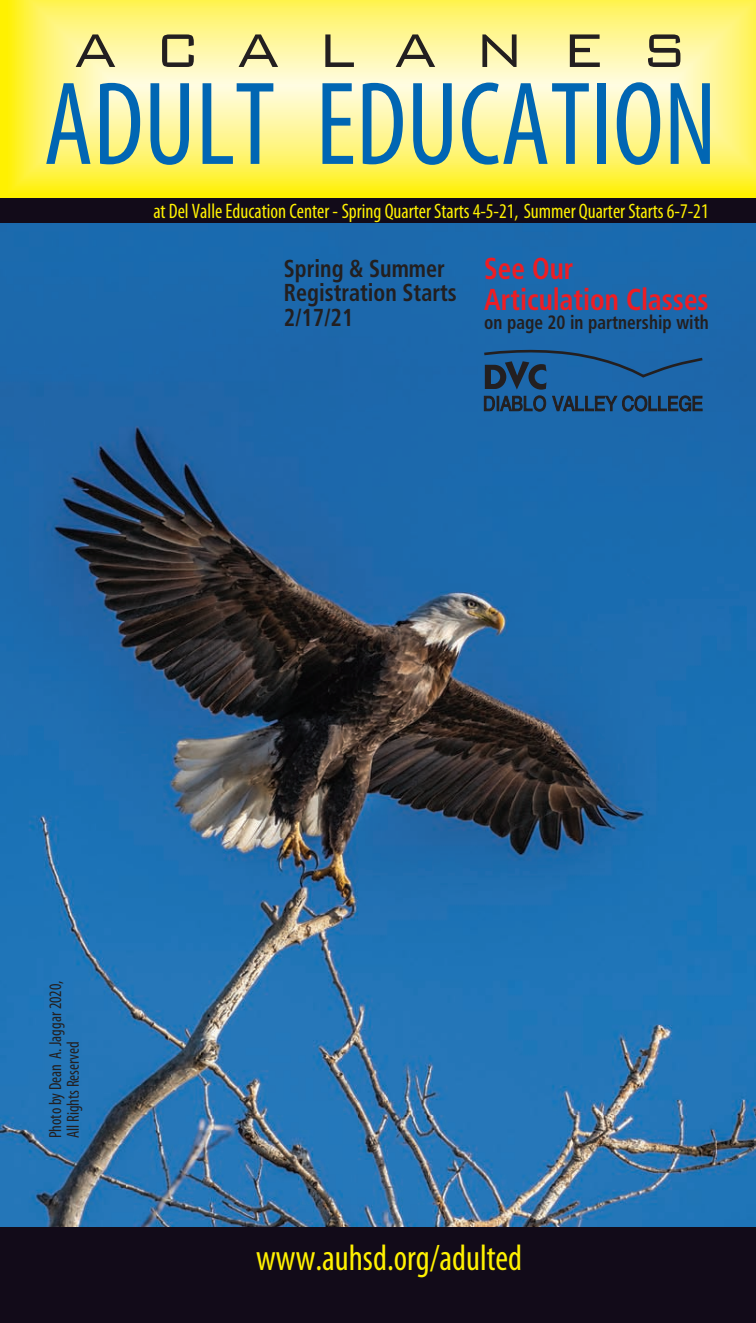
<style>
.page{position:relative;width:756px;height:1323px;background:#fff}
.page>*{position:absolute;margin:0;border:0;box-sizing:border-box;transform-origin:0 0}
.t1{font:condensed 36.75px "Myriad Pro";color:#fff101;scale:.95 1}
.t2{font:700 condensed 30.28px/30.3px "Frutiger";color:#ee1d23;scale:.9 1}
.t3{font:700 condensed 24.5px/24.5px "Frutiger";color:#231f20;scale:.9 1}
.t4{font:condensed 21px "Myriad Pro";color:#fff101;scale:.95 1}
.t5{font:700 condensed 19.25px "Frutiger";color:#231f20;scale:.9 1}
.t6{font:condensed 17.5px/17.5px "Myriad Pro";color:#231f20;scale:.95 1}
</style>
<div class="page">
<img style="left:0;top:223px;width:756px;height:1004px">
<div style="left:0;top:1227px;width:756px;height:96px;background:#120b19"></div>
<svg style="left:0;top:0;width:756px;height:199px;background:#fcf370"></svg>
<svg style="left:76px;top:34px;width:39px;height:33px"></svg>
<svg style="left:162px;top:34px;width:32px;height:33px"></svg>
<svg style="left:239px;top:34px;width:39px;height:33px"></svg>
<svg style="left:325px;top:34px;width:29px;height:33px"></svg>
<svg style="left:396px;top:34px;width:39px;height:33px"></svg>
<svg style="left:482px;top:34px;width:35px;height:33px"></svg>
<svg style="left:570px;top:34px;width:30px;height:33px"></svg>
<svg style="left:648px;top:34px;width:32px;height:33px"></svg>
<svg style="left:46px;top:83px;width:44px;height:81px;background:#9dbe99"></svg>
<svg style="left:100px;top:83px;width:40px;height:81px;background:#82b0ab"></svg>
<svg style="left:150px;top:83px;width:39px;height:82px;background:#89b4ab"></svg>
<svg style="left:203px;top:83px;width:70px;height:81px;background:#afcaa9"></svg>
<svg style="left:322px;top:83px;width:31px;height:81px;background:#86b2ac"></svg>
<svg style="left:363px;top:83px;width:40px;height:81px;background:#83b1ab"></svg>
<svg style="left:413px;top:83px;width:39px;height:82px;background:#89b4ab"></svg>
<svg style="left:462px;top:83px;width:127px;height:82px;background:#aec9a8"></svg>
<div style="left:597px;top:83px;width:9px;height:81px;background:#0166b3"></div>
<svg style="left:617px;top:82px;width:43px;height:83px;background:#90b8ab"></svg>
<svg style="left:671px;top:83px;width:39px;height:81px;background:#77a9a9"></svg>
<div style="left:0;top:199px;width:756px;height:24px;background:#120b19"></div>
<svg style="left:482px;top:348px;width:223px;height:64px;background:#1d588d"></svg>
<p class="t4" style="left:153px;top:203px;width:586px">at Del Valle Education Center - Spring Quarter Starts 4-5-21, Summer Quarter Starts 6-7-21</p>
<p class="t3" style="left:284px;top:258px;width:194px">Spring &amp; Summer<br>Registration Starts<br>2/17/21</p>
<h2 class="t2" style="left:484px;top:256px;width:251px">See Our<br>Articulation Classes</h2>
<p class="t5" style="left:484px;top:314px;width:251px">on page 20 in partnership with</p>
<p class="t6" style="left:48px;top:1138px;width:168px;rotate:-90deg">Photo by Dean A. Jaggar 2020,<br>All Rights Reserved</p>
<h1 class="t1" style="left:256px;top:1244px;width:281px">www.auhsd.org/adulted</h1>
</div>
